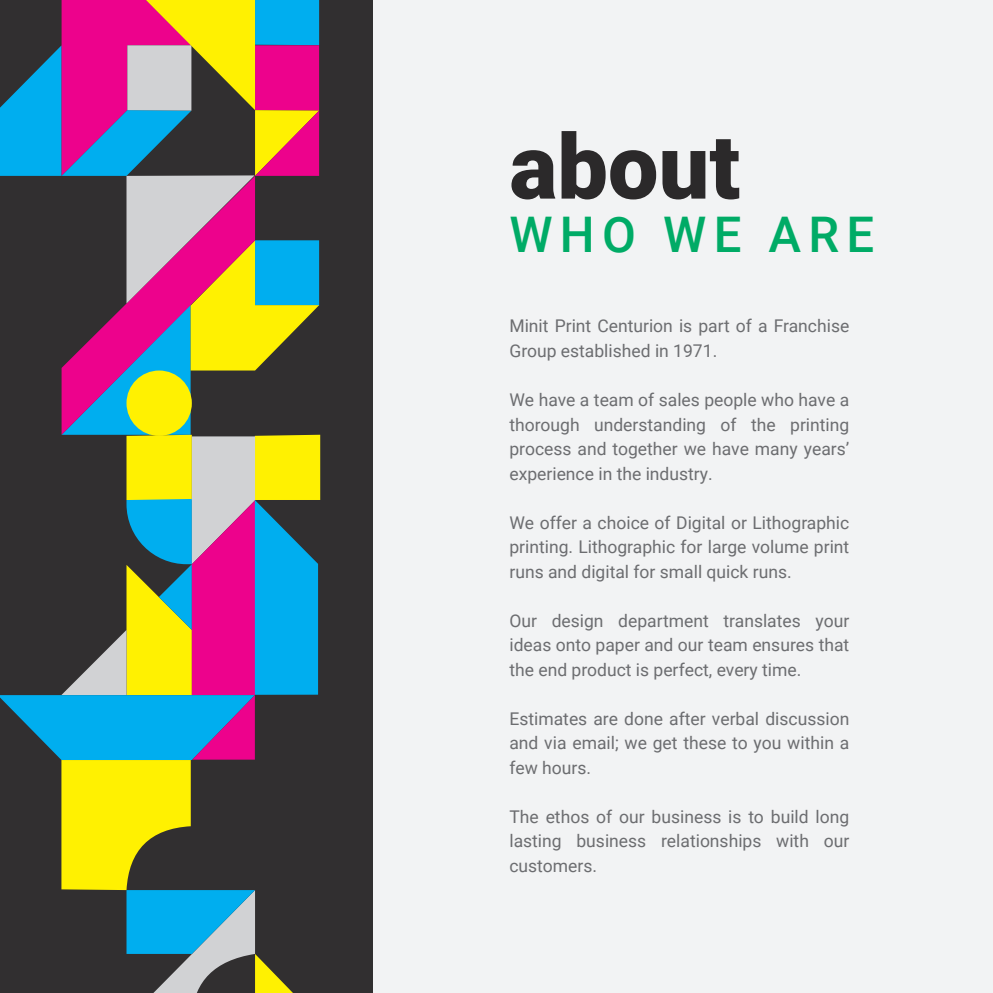
<style>
.page{position:relative;width:993px;height:993px;background:#fff}
.page>*{position:absolute;margin:0;border:0;box-sizing:border-box;transform-origin:0 0}
.t1{font:900 89.95px "Roboto";color:#2b292a}
.t2{font:500 49px "Roboto";letter-spacing:.15em;color:#00ab66}
.t3{font:17.5px/24.5px "Roboto";color:#6c6d70;text-align:justify}
</style>
<div class="page">
<div style="left:0;top:0;width:992px;height:992px;background:#f2f3f4"></div>
<div style="left:0;top:0;width:372px;height:992px;background:#312f30"></div>
<svg style="left:0;top:0;width:320px;height:992px"></svg>
<h1 class="t1" style="left:509px;top:103px;width:232px">about</h1>
<h2 class="t2" style="left:509px;top:200px;width:366px">WHO WE ARE</h2>
<p class="t3" style="left:509px;top:313px;width:341px">Minit Print Centurion is part of a Franchise<br>Group established in 1971.</p>
<p class="t3" style="left:509px;top:387px;width:341px">We have a team of sales people who have a thorough understanding of the printing process and together we have many years’ experience in the industry.</p>
<p class="t3" style="left:509px;top:509px;width:341px">We offer a choice of Digital or Lithographic printing. Lithographic for large volume print runs and digital for small quick runs.</p>
<p class="t3" style="left:509px;top:607px;width:341px">Our design department translates your ideas onto paper and our team ensures that the end product is perfect, every time.</p>
<p class="t3" style="left:509px;top:705px;width:341px">Estimates are done after verbal discussion and via email; we get these to you within a few hours.</p>
<p class="t3" style="left:509px;top:803px;width:341px">The ethos of our business is to build long lasting business relationships with our customers.</p>
</div>
